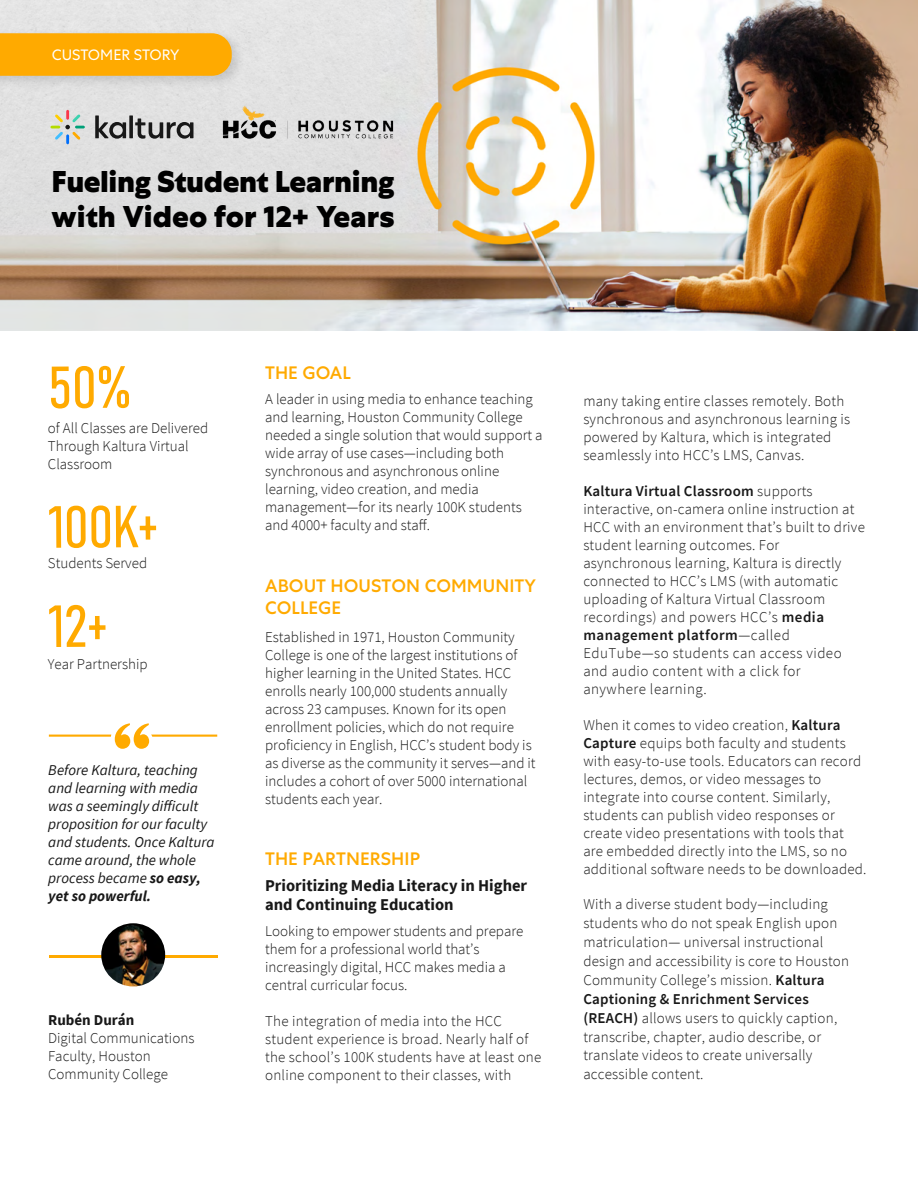
<style>
.page{position:relative;width:918px;height:1188px;background:#fff}
.page>*{position:absolute;margin:0;border:0;box-sizing:border-box;transform-origin:0 0}
.t1{font:58.5px "Bahnschrift";letter-spacing:-.005em;color:#fa0}
.t2{font:800 30px/34.5px "Centra No 1";letter-spacing:-.015em;color:#000}
.t3{font:500 18px/21.6px "Centra No 1";letter-spacing:.005em;color:#fa0}
.t4{font:700 16.5px/19.8px "Source Sans Pro";color:#181818}
.t5{font:300 15px/18px "Source Sans Pro";letter-spacing:.015em;color:#181818}
.t6{font:italic 15px/18px "Source Sans Pro";color:#181818}
.t7{font:15px "Centra No 1";color:#fff}
.t8{font:700 15px "Source Sans Pro";color:#181818}
.s1{font-weight:700}
.s2{font-weight:600}
</style>
<div class="page">
<img style="left:0;top:0;width:918px;height:331px">
<img style="left:0;top:24px;width:252px;height:72px">
<div style="left:0;top:33px;width:232px;height:43px;background:#fa0"></div>
<img style="left:211px;top:105px;width:194px;height:34px">
<hr style="left:49px;top:955px;width:168px;height:2px;background:#fa0">
<svg style="left:49px;top:723px;width:168px;height:26px"></svg>
<svg style="left:95px;top:115px;width:31px;height:24px"></svg>
<svg style="left:129px;top:115px;width:4px;height:23px"></svg>
<svg style="left:135px;top:118px;width:58px;height:21px"></svg>
<svg style="left:50px;top:110px;width:35px;height:34px"></svg>
<img style="left:101px;top:923px;width:64px;height:63px;border-radius:32px">
<p class="t7" style="left:52px;top:46px;width:129px">CUSTOMER STORY</p>
<h2 class="t2" style="left:52px;top:165px;width:344px">Fueling Student Learning with Video for 12+ Years</h2>
<h1 class="t1" style="left:48px;top:351px;width:85px">50%</h1>
<p class="t5" style="left:48px;top:419px;width:162px">of All Classes are Delivered<br>Through Kaltura Virtual<br>Classroom</p>
<h1 class="t1" style="left:48px;top:490px;width:111px">100K+</h1>
<p class="t5" style="left:48px;top:554px;width:101px">Students Served</p>
<h1 class="t1" style="left:48px;top:589px;width:61px">12+</h1>
<p class="t5" style="left:48px;top:655px;width:101px">Year Partnership</p>
<p class="t6" style="left:48px;top:761px;width:168px">Before Kaltura, teaching and learning with media was a seemingly difficult proposition for our faculty and students. Once Kaltura came around, the whole process became <span class="s1">so easy, yet so powerful.</span></p>
<p class="t8" style="left:48px;top:1010px;width:88px">Rubén Durán</p>
<p class="t5" style="left:48px;top:1029px;width:148px">Digital Communications<br>Faculty, Houston<br>Community College</p>
<p class="t3" style="left:265px;top:362px;width:87px">THE GOAL</p>
<p class="t5" style="left:265px;top:390px;width:279px">A leader in using media to enhance teaching and learning, Houston Community College needed a single solution that would support a wide array of use cases—including both synchronous and asynchronous online learning, video creation, and media management—for its nearly 100K students and 4000+ faculty and staff.</p>
<p class="t3" style="left:265px;top:575px;width:272px">ABOUT HOUSTON COMMUNITY<br>COLLEGE</p>
<p class="t5" style="left:265px;top:629px;width:272px">Established in 1971, Houston Community College is one of the largest institutions of higher learning in the United States. HCC enrolls nearly 100,000 students annually across 23 campuses. Known for its open enrollment policies, which do not require proficiency in English, HCC’s student body is as diverse as the community it serves—and it includes a cohort of over 5000 international students each year.</p>
<p class="t3" style="left:265px;top:848px;width:156px">THE PARTNERSHIP</p>
<p class="t4" style="left:265px;top:875px;width:264px">Prioritizing Media Literacy in Higher and Continuing Education</p>
<p class="t5" style="left:265px;top:922px;width:260px">Looking to empower students and prepare them for a professional world that’s increasingly digital, HCC makes media a central curricular focus.</p>
<p class="t5" style="left:265px;top:1012px;width:278px">The integration of media into the HCC student experience is broad. Nearly half of the school’s 100K students have at least one online component to their classes, with</p>
<p class="t5" style="left:583px;top:392px;width:268px">many taking entire classes remotely. Both synchronous and asynchronous learning is powered by Kaltura, which is integrated seamlessly into HCC’s LMS, Canvas.</p>
<p class="t5" style="left:583px;top:482px;width:283px"><span class="s2">Kaltura Virtual Classroom</span> supports interactive, on-camera online instruction at HCC with an environment that’s built to drive student learning outcomes. For asynchronous learning, Kaltura is directly connected to HCC’s LMS (with automatic uploading of Kaltura Virtual Classroom recordings) and powers HCC’s <span class="s2">media management platform</span>—called EduTube—so students can access video and audio content with a click for anywhere learning.</p>
<p class="t5" style="left:583px;top:716px;width:285px">When it comes to video creation, <span class="s2">Kaltura Capture</span> equips both faculty and students with easy-to-use tools. Educators can record lectures, demos, or video messages to integrate into course content. Similarly, students can publish video responses or create video presentations with tools that are embedded directly into the LMS, so no additional software needs to be downloaded.</p>
<p class="t5" style="left:583px;top:895px;width:267px;line-height:18.9px">With a diverse student body—including students who do not speak English upon matriculation— universal instructional design and accessibility is core to Houston Community College’s mission. <span class="s2">Kaltura Captioning &amp; Enrichment Services (REACH)</span> allows users to quickly caption, transcribe, chapter, audio describe, or translate videos to create universally accessible content.</p>
</div>
